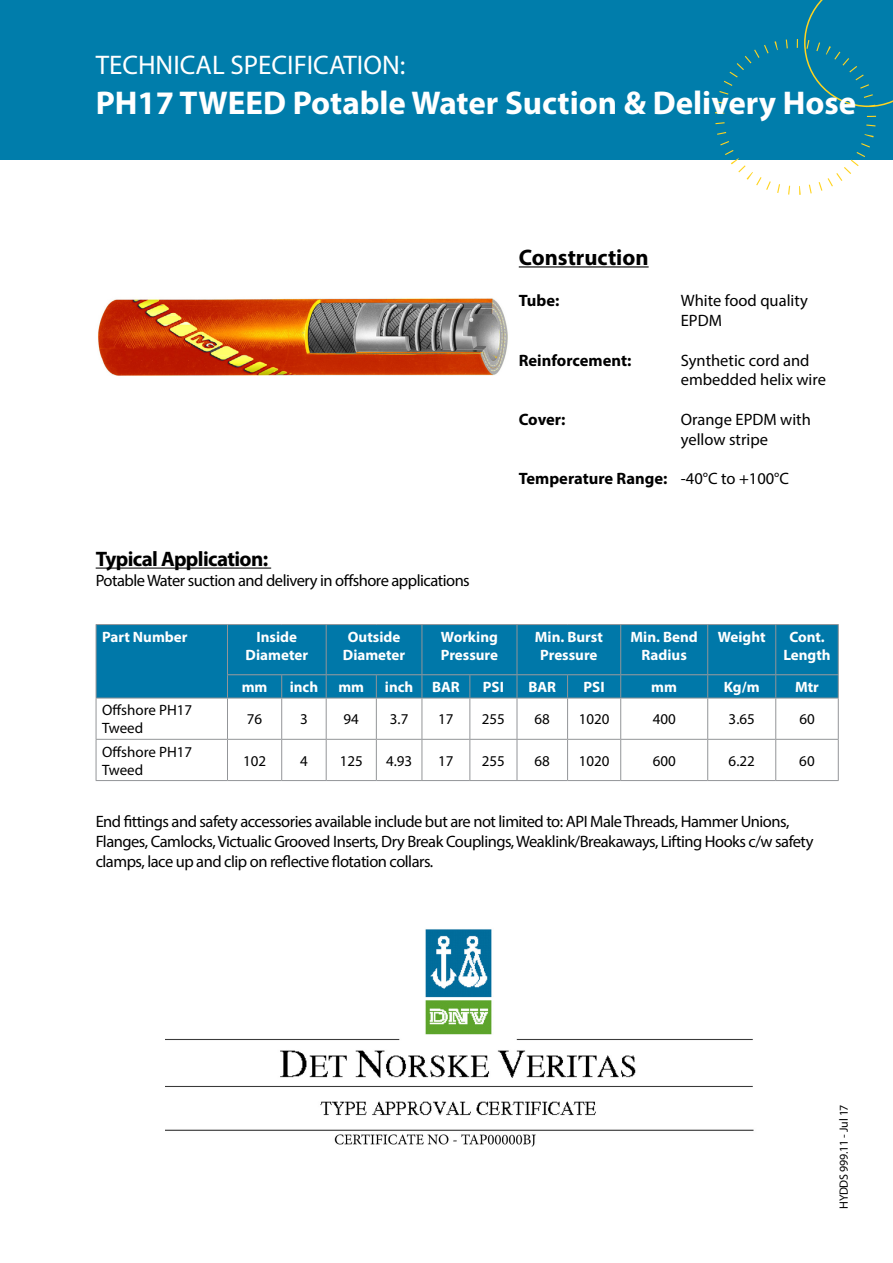
<style>
.page{position:relative;width:893px;height:1263px;background:#fff}
.page>*{position:absolute;margin:0;border:0;box-sizing:border-box;transform-origin:0 0}
.t1{font:700 33px "Myriad Pro";color:#fff}
.t2{font:27px "Myriad Pro";color:#fff}
.t3{font:700 22.5px "Myriad Pro";color:#000}
.t4{font:700 21px "Myriad Pro";letter-spacing:-.03em;color:#000}
.t5{font:16.5px/19.8px "Myriad Pro";letter-spacing:-.03em;color:#000}
.t6{font:16.5px/19.8px "Myriad Pro";color:#000}
.t7{font:700 16.5px "Myriad Pro";color:#000}
.t8{font:700 15px/18px "Myriad Pro";color:#fff;text-align:center}
.t9{font:15px/18px "Myriad Pro";color:#000}
.t10{font:12px "Myriad Pro";letter-spacing:-.02em;color:#000}
.s1{font-weight:400}
</style>
<div class="page">
<div style="left:0;top:0;width:893px;height:159px;background:#007dab"></div>
<div style="left:715px;top:39px;width:161px;height:156px;border:9px dashed #ffd420;border-radius:50%"></div>
<svg style="left:804px;top:0;width:89px;height:107px"></svg>
<hr style="left:519px;top:266px;width:130px;height:1px;background:#000">
<img style="left:98px;top:298px;width:410px;height:78px">
<hr style="left:96px;top:567px;width:175px;height:2px;background:#000">
<div style="left:97px;top:625px;width:130px;height:73px;background:#0078a9"></div>
<hr style="left:96px;top:624px;width:131px;height:1px;background:#939598">
<hr style="left:96px;top:625px;width:1px;height:50px;background:#939598">
<svg style="left:96px;top:675px;width:1px;height:23px"></svg>
<svg style="left:227px;top:624px;width:612px;height:74px;background:#0779a8"></svg>
<hr style="left:96px;top:698px;width:131px;height:1px;background:#939598">
<hr style="left:96px;top:698px;width:1px;height:41px;background:#939598">
<hr style="left:227px;top:698px;width:55px;height:1px;background:#939598">
<hr style="left:227px;top:698px;width:1px;height:41px;background:#939598">
<hr style="left:282px;top:698px;width:44px;height:1px;background:#939598">
<hr style="left:281px;top:698px;width:1px;height:41px;background:#939598">
<hr style="left:326px;top:698px;width:50px;height:1px;background:#939598">
<hr style="left:326px;top:698px;width:1px;height:41px;background:#939598">
<hr style="left:376px;top:698px;width:46px;height:1px;background:#939598">
<hr style="left:376px;top:698px;width:1px;height:41px;background:#939598">
<hr style="left:422px;top:698px;width:48px;height:1px;background:#939598">
<hr style="left:422px;top:698px;width:1px;height:41px;background:#939598">
<hr style="left:470px;top:698px;width:47px;height:1px;background:#939598">
<hr style="left:469px;top:698px;width:1px;height:41px;background:#939598">
<hr style="left:517px;top:698px;width:51px;height:1px;background:#939598">
<hr style="left:517px;top:698px;width:1px;height:41px;background:#939598">
<hr style="left:568px;top:698px;width:53px;height:1px;background:#939598">
<hr style="left:567px;top:698px;width:1px;height:41px;background:#939598">
<hr style="left:621px;top:698px;width:87px;height:1px;background:#939598">
<hr style="left:620px;top:698px;width:1px;height:41px;background:#939598">
<hr style="left:708px;top:698px;width:68px;height:1px;background:#939598">
<hr style="left:707px;top:698px;width:1px;height:41px;background:#939598">
<hr style="left:776px;top:698px;width:63px;height:1px;background:#939598">
<hr style="left:775px;top:698px;width:1px;height:41px;background:#939598">
<hr style="left:838px;top:698px;width:1px;height:41px;background:#939598">
<hr style="left:96px;top:739px;width:131px;height:1px;background:#939598">
<hr style="left:96px;top:740px;width:1px;height:40px;background:#939598">
<hr style="left:227px;top:739px;width:55px;height:1px;background:#939598">
<hr style="left:227px;top:740px;width:1px;height:40px;background:#939598">
<hr style="left:282px;top:739px;width:44px;height:1px;background:#939598">
<hr style="left:281px;top:740px;width:1px;height:40px;background:#939598">
<hr style="left:326px;top:739px;width:50px;height:1px;background:#939598">
<hr style="left:326px;top:740px;width:1px;height:40px;background:#939598">
<hr style="left:376px;top:739px;width:46px;height:1px;background:#939598">
<hr style="left:376px;top:740px;width:1px;height:40px;background:#939598">
<hr style="left:422px;top:739px;width:48px;height:1px;background:#939598">
<hr style="left:422px;top:740px;width:1px;height:40px;background:#939598">
<hr style="left:470px;top:739px;width:47px;height:1px;background:#939598">
<hr style="left:469px;top:740px;width:1px;height:40px;background:#939598">
<hr style="left:517px;top:739px;width:51px;height:1px;background:#939598">
<hr style="left:517px;top:740px;width:1px;height:40px;background:#939598">
<hr style="left:568px;top:739px;width:53px;height:1px;background:#939598">
<hr style="left:567px;top:740px;width:1px;height:40px;background:#939598">
<hr style="left:621px;top:739px;width:87px;height:1px;background:#939598">
<hr style="left:620px;top:740px;width:1px;height:40px;background:#939598">
<hr style="left:708px;top:739px;width:68px;height:1px;background:#939598">
<hr style="left:707px;top:740px;width:1px;height:40px;background:#939598">
<hr style="left:776px;top:739px;width:63px;height:1px;background:#939598">
<hr style="left:775px;top:740px;width:1px;height:40px;background:#939598">
<hr style="left:838px;top:740px;width:1px;height:40px;background:#939598">
<hr style="left:96px;top:780px;width:131px;height:1px;background:#939598">
<hr style="left:227px;top:780px;width:55px;height:1px;background:#939598">
<hr style="left:282px;top:780px;width:44px;height:1px;background:#939598">
<hr style="left:326px;top:780px;width:50px;height:1px;background:#939598">
<hr style="left:376px;top:780px;width:46px;height:1px;background:#939598">
<hr style="left:422px;top:780px;width:48px;height:1px;background:#939598">
<hr style="left:470px;top:780px;width:47px;height:1px;background:#939598">
<hr style="left:517px;top:780px;width:51px;height:1px;background:#939598">
<hr style="left:568px;top:780px;width:53px;height:1px;background:#939598">
<hr style="left:621px;top:780px;width:87px;height:1px;background:#939598">
<hr style="left:708px;top:780px;width:68px;height:1px;background:#939598">
<hr style="left:776px;top:780px;width:63px;height:1px;background:#939598">
<img style="left:165px;top:929px;width:589px;height:218px">
<h2 class="t2" style="left:96px;top:49px;width:311px">TECHNICAL SPECIFICATION:</h2>
<h1 class="t1" style="left:96px;top:81px;width:762px">PH17 TWEED Potable Water Suction &amp; Delivery Hose</h1>
<p class="t4" style="left:96px;top:545px;width:174px">Typical Application:</p>
<p class="t5" style="left:96px;top:570px;width:376px">Potable Water suction and delivery in offshore applications</p>
<h3 class="t3" style="left:519px;top:242px;width:131px">Construction</h3>
<p class="t7" style="left:519px;top:290px;width:42px">Tube:</p>
<p class="t6" style="left:681px;top:290px;width:129px">White food quality<br>EPDM</p>
<p class="t7" style="left:519px;top:349px;width:114px">Reinforcement:</p>
<p class="t6" style="left:681px;top:350px;width:147px">Synthetic cord and embedded helix wire</p>
<p class="t7" style="left:519px;top:409px;width:48px">Cover:</p>
<p class="t6" style="left:681px;top:409px;width:132px">Orange EPDM with yellow stripe</p>
<p class="t7" style="left:519px;top:468px;width:272px">Temperature Range: <span class="s1">-40°C to +100°C</span></p>
<p class="t8" style="left:102px;top:627px;width:87px">Part Number</p>
<p class="t8" style="left:246px;top:627px;width:64px">Inside<br>Diameter</p>
<p class="t8" style="left:343px;top:627px;width:64px">Outside<br>Diameter</p>
<p class="t8" style="left:441px;top:627px;width:59px;text-align:left">Working<br>Pressure</p>
<p class="t8" style="left:535px;top:627px;width:70px">Min. Burst<br>Pressure</p>
<p class="t8" style="left:630px;top:627px;width:69px">Min. Bend<br>Radius</p>
<p class="t8" style="left:718px;top:627px;width:49px">Weight</p>
<p class="t8" style="left:783px;top:627px;width:49px">Cont.<br>Length</p>
<p class="t8" style="left:242px;top:677px;width:27px">mm</p>
<p class="t8" style="left:290px;top:677px;width:30px">inch</p>
<p class="t8" style="left:338px;top:677px;width:27px">mm</p>
<p class="t8" style="left:385px;top:677px;width:76px">inch BAR</p>
<p class="t8" style="left:483px;top:677px;width:23px">PSI</p>
<p class="t8" style="left:528px;top:677px;width:29px">BAR</p>
<p class="t8" style="left:584px;top:677px;width:23px">PSI</p>
<p class="t8" style="left:651px;top:677px;width:27px">mm</p>
<p class="t8" style="left:724px;top:677px;width:37px">Kg/m</p>
<p class="t8" style="left:795px;top:677px;width:25px">Mtr</p>
<p class="t9" style="left:102px;top:701px;width:92px">Offshore PH17<br>Tweed</p>
<p class="t9" style="left:247px;top:710px;width:17px">76</p>
<p class="t9" style="left:300px;top:710px;width:9px">3</p>
<p class="t9" style="left:344px;top:710px;width:17px">94</p>
<p class="t9" style="left:390px;top:710px;width:20px">3.7</p>
<p class="t9" style="left:438px;top:710px;width:17px">17</p>
<p class="t9" style="left:482px;top:710px;width:25px">255</p>
<p class="t9" style="left:535px;top:710px;width:17px">68</p>
<p class="t9" style="left:579px;top:710px;width:32px">1020</p>
<p class="t9" style="left:653px;top:710px;width:25px">400</p>
<p class="t9" style="left:729px;top:710px;width:28px">3.65</p>
<p class="t9" style="left:799px;top:710px;width:17px">60</p>
<p class="t9" style="left:102px;top:742px;width:92px">Offshore PH17<br>Tweed</p>
<p class="t9" style="left:243px;top:751px;width:25px">102</p>
<p class="t9" style="left:300px;top:751px;width:9px">4</p>
<p class="t9" style="left:340px;top:751px;width:25px">125</p>
<p class="t9" style="left:386px;top:751px;width:28px">4.93</p>
<p class="t9" style="left:438px;top:751px;width:17px">17</p>
<p class="t9" style="left:482px;top:751px;width:25px">255</p>
<p class="t9" style="left:535px;top:751px;width:17px">68</p>
<p class="t9" style="left:579px;top:751px;width:32px">1020</p>
<p class="t9" style="left:653px;top:751px;width:25px">600</p>
<p class="t9" style="left:729px;top:751px;width:28px">6.22</p>
<p class="t9" style="left:799px;top:751px;width:17px">60</p>
<p class="t5" style="left:96px;top:811px;width:719px">End fittings and safety accessories available include but are not limited to: API Male Threads, Hammer Unions,<br>Flanges, Camlocks, Victualic Grooved Inserts, Dry Break Couplings, Weaklink/Breakaways, Lifting Hooks c/w safety clamps, lace up and clip on reflective flotation collars.</p>
<p class="t10" style="left:836px;top:1209px;width:106px;rotate:-90deg">HYDDS 999.11 - Jul 17</p>
</div>
